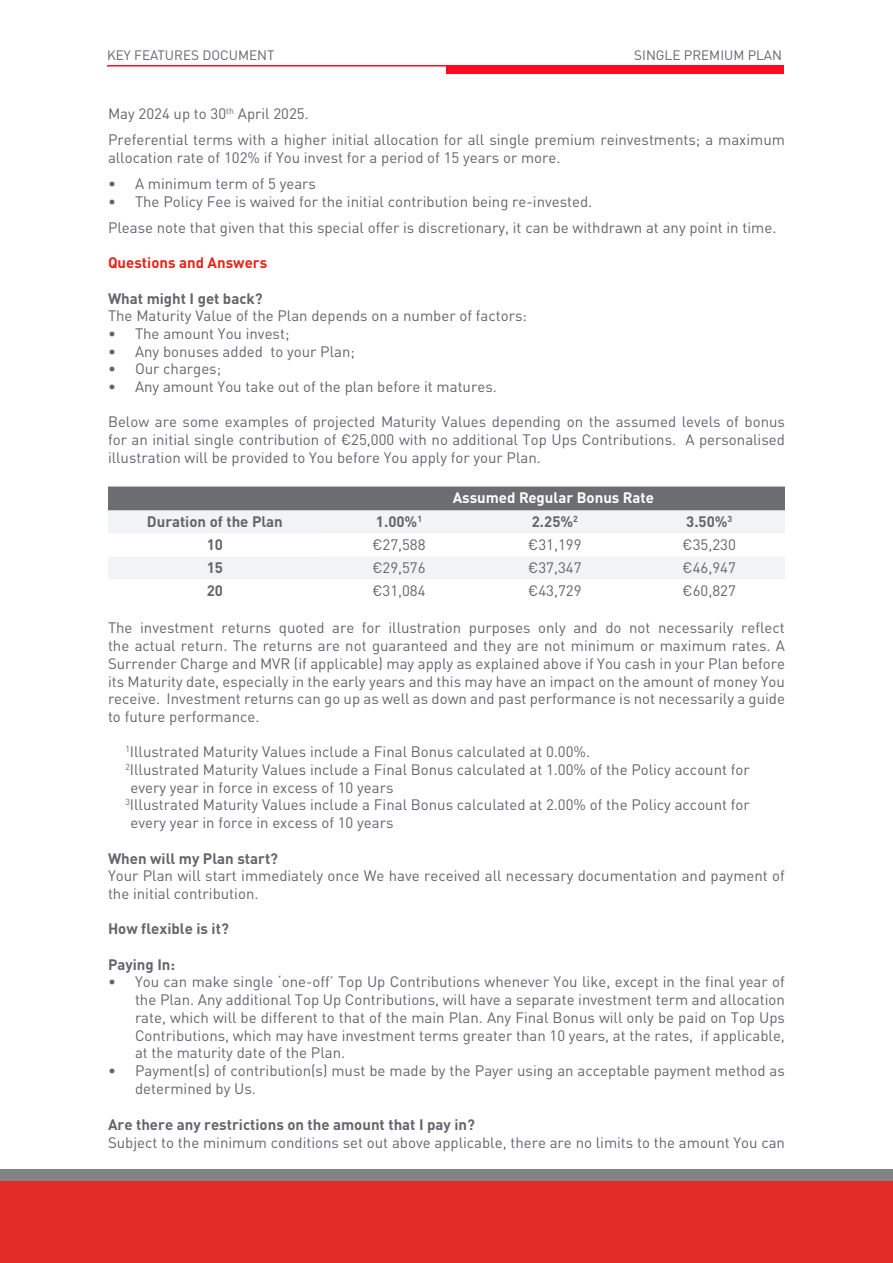
<style>
.page{position:relative;width:893px;height:1263px;background:#fff}
.page>*{position:absolute;margin:0;border:0;box-sizing:border-box;transform-origin:0 0}
.Body{font:15px/17.7px "DIN Pro";color:#63656a}
.Heading_2{font:700 15px "DIN Pro";color:#63656a}
.t1{font:700 15px "DIN Pro";color:#fff}
.Heading_1{font:700 15px "DIN Pro";color:#e72419}
.t2{font:13.5px "DIN Pro";color:#63656a}
</style>
<div class="page">
<div style="left:0;top:1170px;width:893px;height:11px;background:#828387"></div>
<div style="left:0;top:1181px;width:893px;height:82px;background:#e32c27"></div>
<div style="left:108px;top:486px;width:677px;height:24px;background:#6c6d70"></div>
<svg style="left:108px;top:510px;width:677px;height:69px;fill:#f2f3f4"></svg>
<svg style="left:322px;top:533px;width:463px;height:24px"></svg>
<hr style="left:107px;top:65px;width:339px;height:2px;background:#fd0a20">
<div style="left:446px;top:65px;width:338px;height:8px;background:#fd0a20"></div>
<p class="t2" style="left:107px;top:44px;width:169px">KEY FEATURES DOCUMENT</p>
<p class="t2" style="left:634px;top:44px;width:149px">SINGLE PREMIUM PLAN</p>
<p class="Body" style="left:108px;top:103px;width:202px">May 2024 up to 30<sup>th</sup> April 2025.</p>
<p class="Body" style="left:108px;top:129px;width:678px">Preferential terms with a higher initial allocation for all single premium reinvestments; a maximum allocation rate of 102% if You invest for a period of 15 years or more.</p>
<p class="Body" style="left:108px;top:173px;width:210px">• A minimum term of 5 years</p>
<p class="Body" style="left:108px;top:191px;width:486px">• The Policy Fee is waived for the initial contribution being re-invested.</p>
<p class="Body" style="left:108px;top:217px;width:670px">Please note that given that this special offer is discretionary, it can be withdrawn at any point in time.</p>
<p class="Heading_1" style="left:108px;top:250px;width:161px">Questions and Answers</p>
<p class="Heading_2" style="left:108px;top:286px;width:156px">What might I get back?</p>
<p class="Body" style="left:108px;top:305px;width:420px">The Maturity Value of the Plan depends on a number of factors:</p>
<p class="Body" style="left:108px;top:323px;width:183px">• The amount You invest;</p>
<p class="Body" style="left:108px;top:341px;width:248px">• Any bonuses added to your Plan;</p>
<p class="Body" style="left:108px;top:359px;width:115px">• Our charges;</p>
<p class="Body" style="left:108px;top:376px;width:390px">• Any amount You take out of the plan before it matures.</p>
<p class="Body" style="left:108px;top:412px;width:678px;text-align:justify">Below are some examples of projected Maturity Values depending on the assumed levels of bonus for an initial single contribution of €25,000 with no additional Top Ups Contributions. A personalised illustration will be provided to You before You apply for your Plan.</p>
<p class="t1" style="left:453px;top:485px;width:203px">Assumed Regular Bonus Rate</p>
<p class="Heading_2" style="left:147px;top:509px;width:138px">Duration of the Plan</p>
<p class="Heading_2" style="left:376px;top:509px;width:48px">1.00%<sup>1</sup></p>
<p class="Heading_2" style="left:532px;top:509px;width:48px">2.25%<sup>2</sup></p>
<p class="Heading_2" style="left:686px;top:509px;width:48px">3.50%<sup>3</sup></p>
<p class="Heading_2" style="left:207px;top:532px;width:18px">10</p>
<p class="Body" style="left:372px;top:534px;width:55px">€27,588</p>
<p class="Body" style="left:528px;top:534px;width:55px">€31,199</p>
<p class="Body" style="left:683px;top:534px;width:55px">€35,230</p>
<p class="Heading_2" style="left:207px;top:555px;width:18px">15</p>
<p class="Body" style="left:372px;top:558px;width:55px">€29,576</p>
<p class="Body" style="left:528px;top:558px;width:55px">€37,347</p>
<p class="Body" style="left:683px;top:558px;width:55px">€46,947</p>
<p class="Heading_2" style="left:207px;top:578px;width:18px">20</p>
<p class="Body" style="left:372px;top:580px;width:55px">€31,084</p>
<p class="Body" style="left:528px;top:580px;width:55px">€43,729</p>
<p class="Body" style="left:683px;top:580px;width:55px">€60,827</p>
<p class="Body" style="left:108px;top:618px;width:678px;text-align:justify">The investment returns quoted are for illustration purposes only and do not necessarily reflect the actual return. The returns are not guaranteed and they are not minimum or maximum rates. A Surrender Charge and MVR (if applicable) may apply as explained above if You cash in your Plan before its Maturity date, especially in the early years and this may have an impact on the amount of money You receive. Investment returns can go up as well as down and past performance is not necessarily a guide to future performance.</p>
<p class="Body" style="left:125px;top:741px;width:466px"><sup>1</sup>Illustrated Maturity Values include a Final Bonus calculated at 0.00%.</p>
<p class="Body" style="left:125px;top:759px;width:626px"><sup>2</sup>Illustrated Maturity Values include a Final Bonus calculated at 1.00% of the Policy account for</p>
<p class="Body" style="left:130px;top:777px;width:264px">every year in force in excess of 10 years</p>
<p class="Body" style="left:125px;top:795px;width:626px"><sup>3</sup>Illustrated Maturity Values include a Final Bonus calculated at 2.00% of the Policy account for</p>
<p class="Body" style="left:130px;top:812px;width:264px">every year in force in excess of 10 years</p>
<p class="Heading_2" style="left:108px;top:845px;width:172px">When will my Plan start?</p>
<p class="Body" style="left:108px;top:865px;width:678px">Your Plan will start immediately once We have received all necessary documentation and payment of the initial contribution.</p>
<p class="Heading_2" style="left:108px;top:916px;width:122px">How flexible is it?</p>
<p class="Heading_2" style="left:108px;top:952px;width:69px">Paying In:</p>
<p class="Body" style="left:135px;top:972px;width:652px;text-align:justify;text-indent:-27px">• You can make single ‘one-off’ Top Up Contributions whenever You like, except in the final year of the Plan. Any additional Top Up Contributions, will have a separate investment term and allocation rate, which will be different to that of the main Plan. Any Final Bonus will only be paid on Top Ups Contributions, which may have investment terms greater than 10 years, at the rates, if applicable, at the maturity date of the Plan.</p>
<p class="Body" style="left:135px;top:1060px;width:651px;text-indent:-27px">• Payment(s) of contribution(s) must be made by the Payer using an acceptable payment method as determined by Us.</p>
<p class="Heading_2" style="left:108px;top:1112px;width:368px">Are there any restrictions on the amount that I pay in?</p>
<p class="Body" style="left:108px;top:1132px;width:678px">Subject to the minimum conditions set out above applicable, there are no limits to the amount You can</p>
</div>
